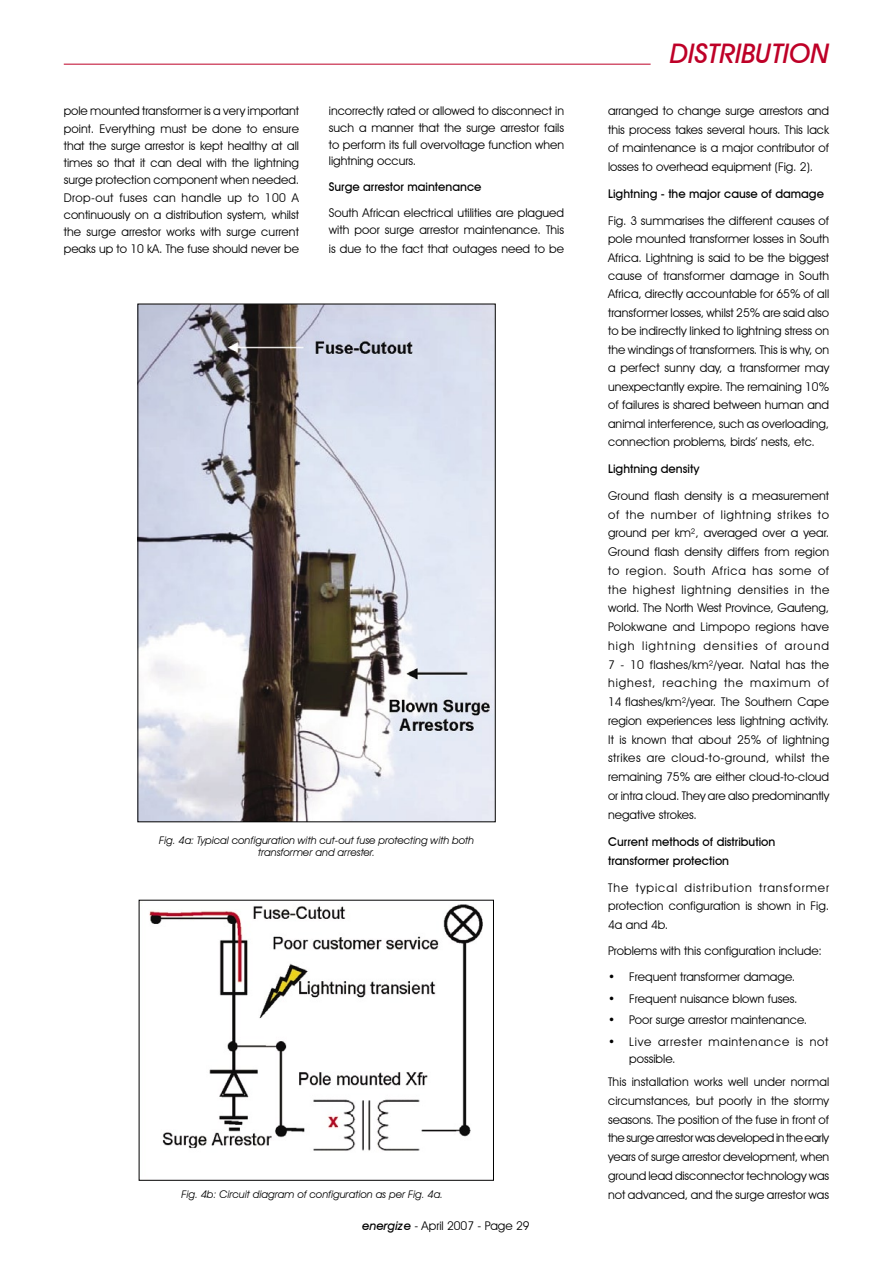
<style>
.page{position:relative;width:893px;height:1263px;background:#fff}
.page>*{position:absolute;margin:0;border:0;box-sizing:border-box;transform-origin:0 0}
.t1{font:italic 500 27px "Avant Garde IT Cby BT";color:#be0027}
._4_Z_Body_text{font:12px/18.8px "Avant Garde IT Cby BT";color:#000;text-align:justify}
._9_Z_Sub_heading{font:500 12px/18.8px "Avant Garde IT Cby BT";color:#000}
._5_Z_Body_text_indent{font:12px "Avant Garde IT Cby BT";color:#000}
._5_Z_Body_text_indent-2{font:12px/17.2px "Avant Garde IT Cby BT";letter-spacing:.06em;color:#000}
._6_Z_Caption{font:italic 10.5px/12.6px "Avant Garde IT Cby BT";color:#000;text-align:center}
.s1{font-weight:500;font-style:italic}
</style>
<div class="page">
<hr style="left:64px;top:64px;width:587px;height:1px;background:#be0027">
<img style="left:149px;top:904px;width:334px;height:247px">
<div style="left:139px;top:900px;width:355px;height:281px;border:1px solid #000"></div>
<img style="left:139px;top:306px;width:355px;height:514px">
<p class="_4_Z_Body_text" style="left:64px;top:103px;width:237px;line-height:17.1px">pole mounted transformer is a very important point. Everything must be done to ensure that the surge arrestor is kept healthy at all times so that it can deal with the lightning surge protection component when needed.<br>Drop-out fuses can handle up to 100 A continuously on a distribution system, whilst the surge arrestor works with surge current peaks up to 10 kA. The fuse should never be</p>
<p class="_4_Z_Body_text" style="left:329px;top:103px;width:237px;line-height:16.6px">incorrectly rated or allowed to disconnect in such a manner that the surge arrestor fails to perform its full overvoltage function when lightning occurs.</p>
<p class="_9_Z_Sub_heading" style="left:329px;top:177px;width:154px">Surge arrestor maintenance</p>
<p class="_4_Z_Body_text" style="left:329px;top:204px;width:237px;line-height:17.2px">South African electrical utilities are plagued with poor surge arrestor maintenance. This</p>
<p class="_4_Z_Body_text" style="left:329px;top:239px;width:237px">is due to the fact that outages need to be</p>
<p class="_6_Z_Caption" style="left:159px;top:833px;width:316px">Fig. 4a: Typical configuration with cut-out fuse protecting with both transformer and arrester.</p>
<p class="t1" style="left:670px;top:37px;width:161px">DISTRIBUTION</p>
<p class="_4_Z_Body_text" style="left:608px;top:102px;width:223px">arranged to change surge arrestors and this process takes several hours. This lack of maintenance is a major contributor of losses to overhead equipment (Fig. 2).</p>
<p class="_9_Z_Sub_heading" style="left:608px;top:184px;width:217px">Lightning - the major cause of damage</p>
<p class="_4_Z_Body_text" style="left:608px;top:211px;width:223px">Fig. 3 summarises the different causes of pole mounted transformer losses in South Africa. Lightning is said to be the biggest cause of transformer damage in South Africa, directly accountable for 65% of all transformer losses, whilst 25% are said also to be indirectly linked to lightning stress on the windings of transformers. This is why, on a perfect sunny day, a transformer may unexpectantly expire. The remaining 10% of failures is shared between human and animal interference, such as overloading, connection problems, birds’ nests, etc.</p>
<p class="_9_Z_Sub_heading" style="left:608px;top:459px;width:93px">Lightning density</p>
<p class="_4_Z_Body_text" style="left:608px;top:486px;width:223px">Ground flash density is a measurement of the number of lightning strikes to ground per km², averaged over a year.<br>Ground flash density differs from region to region. South Africa has some of the highest lightning densities in the world. The North West Province, Gauteng, Polokwane and Limpopo regions have high lightning densities of around 7 - 10 flashes/km²/year. Natal has the highest, reaching the maximum of 14 flashes/km²/year. The Southern Cape region experiences less lightning activity.<br>It is known that about 25% of lightning strikes are cloud-to-ground, whilst the remaining 75% are either cloud-to-cloud or intra cloud. They are also predominantly negative strokes.</p>
<p class="_9_Z_Sub_heading" style="left:608px;top:832px;width:169px">Current methods of distribution transformer protection</p>
<p class="_4_Z_Body_text" style="left:608px;top:878px;width:223px">The typical distribution transformer protection configuration is shown in Fig.<br>4a and 4b.</p>
<p class="_4_Z_Body_text" style="left:608px;top:942px;width:215px">Problems with this configuration include:</p>
<p class="_5_Z_Body_text_indent" style="left:608px;top:970px;width:189px">• Frequent transformer damage.</p>
<p class="_5_Z_Body_text_indent" style="left:608px;top:991px;width:191px">• Frequent nuisance blown fuses.</p>
<p class="_5_Z_Body_text_indent" style="left:608px;top:1013px;width:201px">• Poor surge arrestor maintenance.</p>
<p class="_5_Z_Body_text_indent-2" style="left:629px;top:1033px;width:201px;text-indent:-21px">• Live arrester maintenance is not possible.</p>
<p class="_4_Z_Body_text" style="left:608px;top:1072px;width:223px">This installation works well under normal circumstances, but poorly in the stormy seasons. The position of the fuse in front of the surge arrestor was developed in the early years of surge arrestor development, when ground lead disconnector technology was</p>
<p class="_6_Z_Caption" style="left:182px;top:1188px;width:263px">Fig. 4b: Circuit diagram of configuration as per Fig. 4a.</p>
<p class="_4_Z_Body_text" style="left:608px;top:1185px;width:223px">not advanced, and the surge arrestor was</p>
<p class="_4_Z_Body_text" style="left:362px;top:1216px;width:169px"><span class="s1">energize</span> - April 2007 - Page 29</p>
</div>
